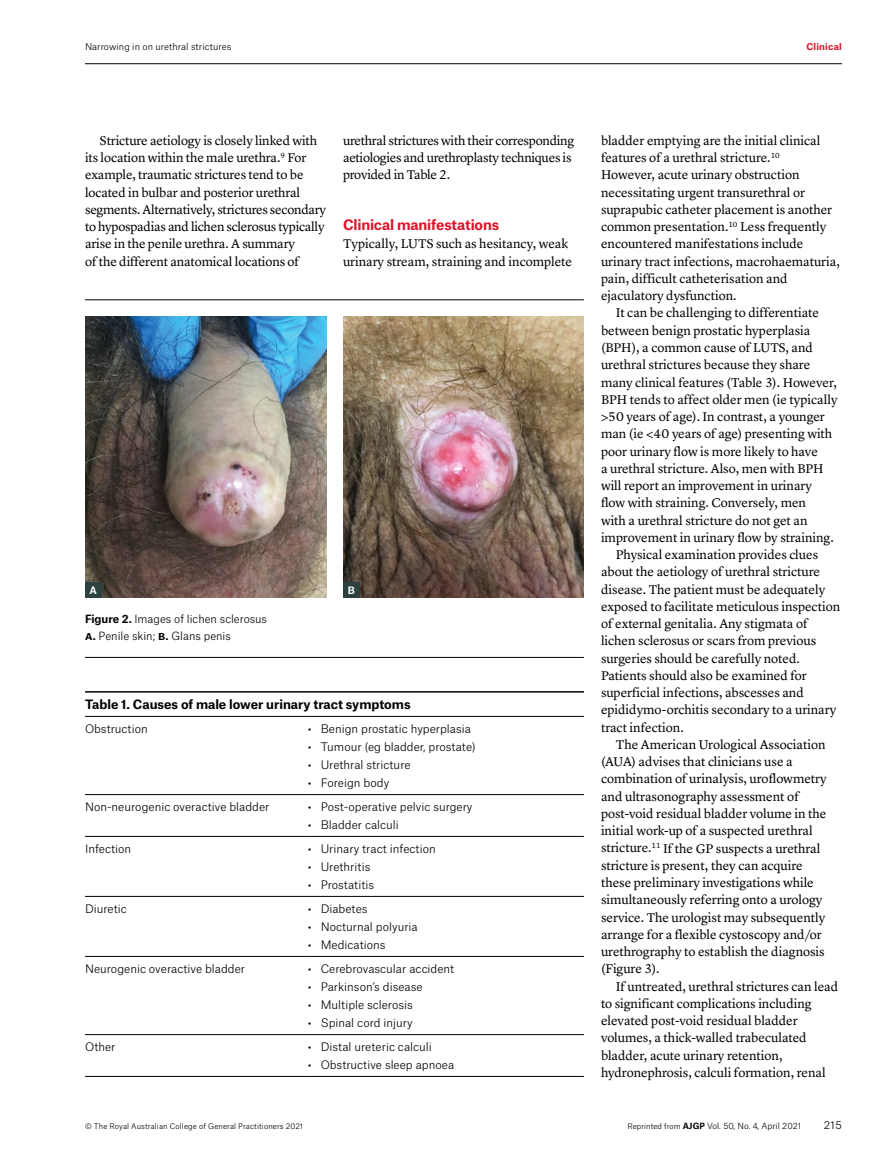
<style>
.page{position:relative;width:893px;height:1170px;background:#fff}
.page>*{position:absolute;margin:0;border:0;box-sizing:border-box;transform-origin:0 0}
.t1{font:700 13.8px "Atlas Grotesk";letter-spacing:-.01em;color:#de1329}
.t2{font:13.2px/17.2px "Lyon Text";color:#000}
.t3{font:13.2px/17.2px "Lyon Text";letter-spacing:-.02em;color:#000}
.t4{font:700 12.3px "Atlas Grotesk";letter-spacing:-.005em;color:#000}
.t5{font:300 11.25px "Atlas Grotesk";color:#000}
.t6{font:300 10.8px/17.1px "Atlas Grotesk";color:#000}
.t7{font:300 10.5px "Atlas Grotesk";color:#000}
.t8{font:700 9.75px "Atlas Grotesk";color:#fff}
.t9{font:300 9px "Atlas Grotesk";letter-spacing:.005em;color:#000}
.t10{font:700 9px "Atlas Grotesk";letter-spacing:.025em;color:#de1329}
.t11{font:300 8.25px "Atlas Grotesk";letter-spacing:-.005em;color:#000}
.t12{font:300 7.5px "Atlas Grotesk";letter-spacing:.01em;color:#000}
.s1{font-weight:700}
.s2{font-size:7.5px}
</style>
<div class="page">
<hr style="left:85px;top:63px;width:757px;height:1px;background:#000">
<hr style="left:85px;top:716px;width:223px;height:1px;background:#000">
<hr style="left:308px;top:716px;width:276px;height:1px;background:#000">
<hr style="left:85px;top:794px;width:223px;height:1px;background:#000">
<hr style="left:308px;top:794px;width:276px;height:1px;background:#000">
<hr style="left:85px;top:836px;width:223px;height:1px;background:#000">
<hr style="left:308px;top:836px;width:276px;height:1px;background:#000">
<hr style="left:85px;top:896px;width:223px;height:1px;background:#000">
<hr style="left:308px;top:896px;width:276px;height:1px;background:#000">
<hr style="left:85px;top:956px;width:223px;height:1px;background:#000">
<hr style="left:308px;top:956px;width:276px;height:1px;background:#000">
<hr style="left:85px;top:1034px;width:223px;height:1px;background:#000">
<hr style="left:308px;top:1034px;width:276px;height:1px;background:#000">
<hr style="left:85px;top:691px;width:223px;height:1px;background:#000">
<hr style="left:308px;top:691px;width:276px;height:1px;background:#000">
<hr style="left:85px;top:1075px;width:223px;height:1px;background:#000">
<hr style="left:308px;top:1075px;width:276px;height:1px;background:#000">
<img style="left:343px;top:317px;width:241px;height:281px">
<img style="left:85px;top:317px;width:241px;height:281px">
<div style="left:85px;top:582px;width:17px;height:16px;background:#2d4141"></div>
<div style="left:343px;top:582px;width:17px;height:16px;background:#2d4141"></div>
<hr style="left:85px;top:657px;width:499px;height:1px;background:#000">
<hr style="left:85px;top:299px;width:499px;height:1px;background:#000">
<p class="t9" style="left:85px;top:40px;width:148px">Narrowing in on urethral strictures</p>
<p class="t10" style="left:806px;top:40px;width:37px">Clinical</p>
<p class="t2" style="left:85px;top:131px;width:242px;text-indent:15px">Stricture aetiology is closely linked with its location within the male urethra.<sup>9</sup> For example, traumatic strictures tend to be located in bulbar and posterior urethral segments. Alternatively, strictures secondary to hypospadias and lichen sclerosus typically arise in the penile urethra. A summary<br>of the different anatomical locations of</p>
<p class="t3" style="left:343px;top:131px;width:233px">urethral strictures with their corresponding aetiologies and urethroplasty techniques is provided in Table 2.</p>
<p class="t1" style="left:343px;top:213px;width:158px">Clinical manifestations</p>
<p class="t2" style="left:343px;top:234px;width:230px">Typically, LUTS such as hesitancy, weak urinary stream, straining and incomplete</p>
<p class="t8" style="left:90px;top:582px;width:9px">A</p>
<p class="t8" style="left:348px;top:582px;width:9px">B</p>
<p class="t6" style="left:85px;top:609px;width:184px"><span class="s1">Figure 2.</span> Images of lichen sclerosus <span class="s1">a.</span> Penile skin; <span class="s1">b.</span> Glans penis</p>
<p class="t4" style="left:85px;top:694px;width:327px">Table 1. Causes of male lower urinary tract symptoms</p>
<p class="t5" style="left:85px;top:719px;width:64px">Obstruction</p>
<p class="t5" style="left:308px;top:719px;width:164px">• Benign prostatic hyperplasia</p>
<p class="t5" style="left:308px;top:737px;width:169px">• Tumour (eg bladder, prostate)</p>
<p class="t5" style="left:308px;top:756px;width:104px">• Urethral stricture</p>
<p class="t5" style="left:308px;top:774px;width:83px">• Foreign body</p>
<p class="t5" style="left:85px;top:797px;width:186px">Non-neurogenic overactive bladder</p>
<p class="t5" style="left:308px;top:797px;width:166px">• Post-operative pelvic surgery</p>
<p class="t5" style="left:308px;top:816px;width:92px">• Bladder calculi</p>
<p class="t5" style="left:85px;top:839px;width:48px">Infection</p>
<p class="t5" style="left:308px;top:839px;width:129px">• Urinary tract infection</p>
<p class="t5" style="left:308px;top:857px;width:64px">• Urethritis</p>
<p class="t5" style="left:308px;top:876px;width:68px">• Prostatitis</p>
<p class="t5" style="left:85px;top:899px;width:43px">Diuretic</p>
<p class="t5" style="left:308px;top:899px;width:61px">• Diabetes</p>
<p class="t5" style="left:308px;top:917px;width:111px">• Nocturnal polyuria</p>
<p class="t5" style="left:308px;top:936px;width:79px">• Medications</p>
<p class="t5" style="left:85px;top:959px;width:162px">Neurogenic overactive bladder</p>
<p class="t5" style="left:308px;top:959px;width:148px">• Cerebrovascular accident</p>
<p class="t5" style="left:308px;top:977px;width:116px">• Parkinson’s disease</p>
<p class="t5" style="left:308px;top:995px;width:106px">• Multiple sclerosis</p>
<p class="t5" style="left:308px;top:1014px;width:106px">• Spinal cord injury</p>
<p class="t5" style="left:85px;top:1037px;width:32px">Other</p>
<p class="t5" style="left:308px;top:1037px;width:125px">• Distal ureteric calculi</p>
<p class="t5" style="left:308px;top:1055px;width:148px">• Obstructive sleep apnoea</p>
<p class="t2" style="left:601px;top:131px;width:221px">bladder emptying are the initial clinical</p>
<p class="t2" style="left:601px;top:148px;width:180px">features of a urethral stricture.<sup>10</sup></p>
<p class="t2" style="left:601px;top:165px;width:200px">However, acute urinary obstruction</p>
<p class="t2" style="left:601px;top:182px;width:206px">necessitating urgent transurethral or</p>
<p class="t2" style="left:601px;top:200px;width:233px">suprapubic catheter placement is another</p>
<p class="t2" style="left:601px;top:217px;width:227px">common presentation.<sup>10</sup> Less frequently</p>
<p class="t2" style="left:601px;top:234px;width:204px">encountered manifestations include</p>
<p class="t2" style="left:601px;top:251px;width:241px">urinary tract infections, macrohaematuria,</p>
<p class="t2" style="left:601px;top:269px;width:188px">pain, difficult catheterisation and</p>
<p class="t2" style="left:601px;top:286px;width:137px">ejaculatory dysfunction.</p>
<p class="t2" style="left:616px;top:303px;width:205px">It can be challenging to differentiate</p>
<p class="t2" style="left:601px;top:320px;width:211px">between benign prostatic hyperplasia</p>
<p class="t2" style="left:601px;top:338px;width:214px">(BPH), a common cause of LUTS, and</p>
<p class="t2" style="left:601px;top:355px;width:211px">urethral strictures because they share</p>
<p class="t2" style="left:601px;top:372px;width:237px">many clinical features (Table 3). However,</p>
<p class="t2" style="left:601px;top:389px;width:238px">BPH tends to affect older men (ie typically</p>
<p class="t2" style="left:601px;top:407px;width:225px">&gt;50 years of age). In contrast, a younger</p>
<p class="t2" style="left:601px;top:424px;width:233px">man (ie &lt;40 years of age) presenting with</p>
<p class="t2" style="left:601px;top:441px;width:218px">poor urinary flow is more likely to have</p>
<p class="t2" style="left:601px;top:458px;width:224px">a urethral stricture. Also, men with BPH</p>
<p class="t2" style="left:601px;top:476px;width:213px">will report an improvement in urinary</p>
<p class="t2" style="left:601px;top:493px;width:207px">flow with straining. Conversely, men</p>
<p class="t2" style="left:601px;top:510px;width:208px">with a urethral stricture do not get an</p>
<p class="t2" style="left:601px;top:527px;width:235px">improvement in urinary flow by straining.</p>
<p class="t2" style="left:616px;top:545px;width:204px">Physical examination provides clues</p>
<p class="t2" style="left:601px;top:562px;width:221px">about the aetiology of urethral stricture</p>
<p class="t2" style="left:601px;top:579px;width:226px">disease. The patient must be adequately</p>
<p class="t2" style="left:601px;top:596px;width:241px">exposed to facilitate meticulous inspection</p>
<p class="t2" style="left:601px;top:614px;width:208px">of external genitalia. Any stigmata of</p>
<p class="t2" style="left:601px;top:631px;width:217px">lichen sclerosus or scars from previous</p>
<p class="t2" style="left:601px;top:648px;width:200px">surgeries should be carefully noted.</p>
<p class="t2" style="left:601px;top:665px;width:207px">Patients should also be examined for</p>
<p class="t2" style="left:601px;top:683px;width:204px">superficial infections, abscesses and</p>
<p class="t2" style="left:601px;top:700px;width:237px">epididymo-orchitis secondary to a urinary</p>
<p class="t2" style="left:601px;top:717px;width:84px">tract infection.</p>
<p class="t2" style="left:616px;top:734px;width:211px">The American Urological Association</p>
<p class="t2" style="left:601px;top:752px;width:193px">(AUA) advises that clinicians use a</p>
<p class="t2" style="left:601px;top:769px;width:227px">combination of urinalysis, uroflowmetry</p>
<p class="t2" style="left:601px;top:786px;width:199px">and ultrasonography assessment of</p>
<p class="t2" style="left:601px;top:803px;width:227px">post-void residual bladder volume in the</p>
<p class="t2" style="left:601px;top:821px;width:213px">initial work-up of a suspected urethral</p>
<p class="t2" style="left:601px;top:838px;width:221px">stricture.<sup>11</sup> If the GP suspects a urethral</p>
<p class="t2" style="left:601px;top:855px;width:203px">stricture is present, they can acquire</p>
<p class="t2" style="left:601px;top:872px;width:214px">these preliminary investigations while</p>
<p class="t2" style="left:601px;top:890px;width:223px">simultaneously referring onto a urology</p>
<p class="t2" style="left:601px;top:907px;width:226px">service. The urologist may subsequently</p>
<p class="t2" style="left:601px;top:924px;width:222px">arrange for a flexible cystoscopy and/or</p>
<p class="t2" style="left:601px;top:941px;width:225px">urethrography to establish the diagnosis</p>
<p class="t2" style="left:601px;top:959px;width:60px">(Figure 3).</p>
<p class="t2" style="left:616px;top:976px;width:224px">If untreated, urethral strictures can lead</p>
<p class="t2" style="left:601px;top:993px;width:212px">to significant complications including</p>
<p class="t2" style="left:601px;top:1010px;width:198px">elevated post-void residual bladder</p>
<p class="t2" style="left:601px;top:1028px;width:207px">volumes, a thick-walled trabeculated</p>
<p class="t2" style="left:601px;top:1045px;width:183px">bladder, acute urinary retention,</p>
<p class="t2" style="left:601px;top:1062px;width:226px">hydronephrosis, calculi formation, renal</p>
<p class="t12" style="left:85px;top:1119px;width:220px">© The Royal Australian College of General Practitioners 2021</p>
<p class="t11" style="left:627px;top:1118px;width:175px"><span class="s2">Reprinted from</span> <span class="s1">AJGP</span> Vol. 50, No. 4, April 2021</p>
<p class="t7" style="left:824px;top:1116px;width:20px">215</p>
</div>
